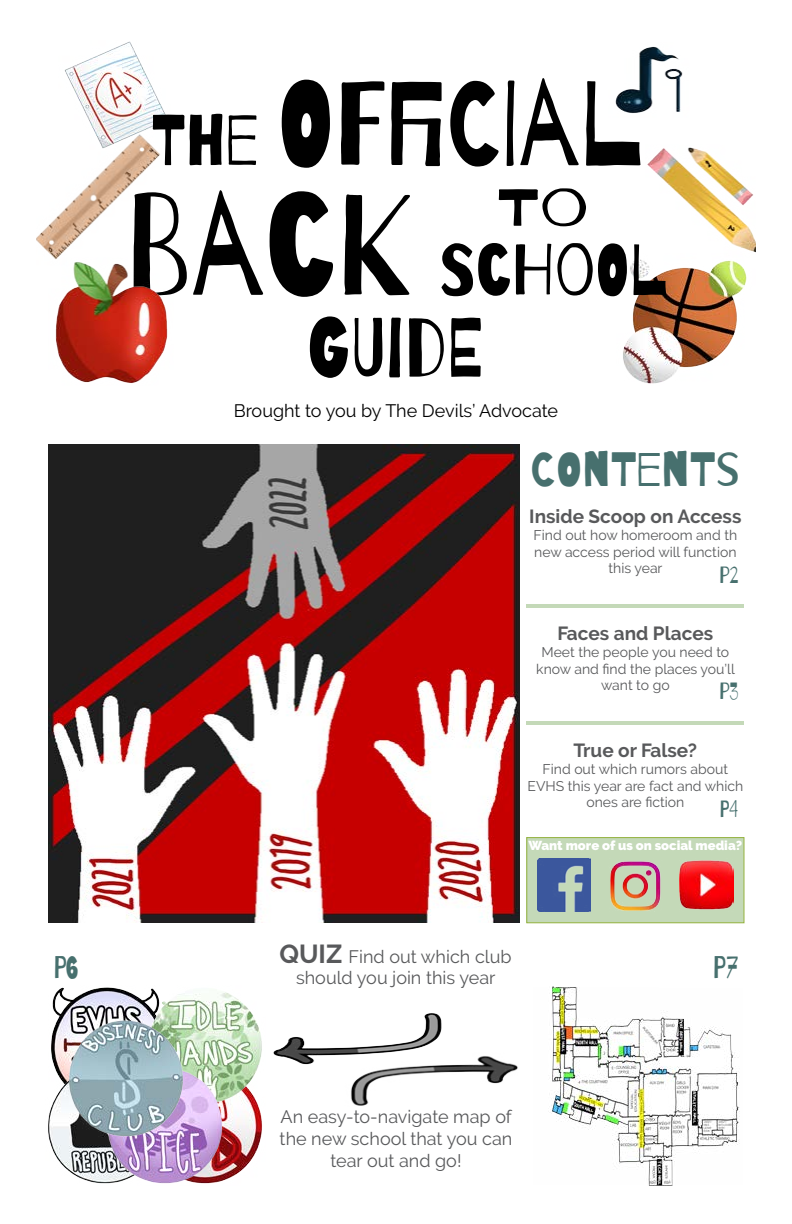
<style>
.page{position:relative;width:792px;height:1224px;background:#fff}
.page>*{position:absolute;margin:0;border:0;box-sizing:border-box;transform-origin:0 0}
.t1{font:119.7px "Barrio";color:#000;scale:.88 1}
.t2{font:83.8px "Barrio";color:#000;scale:.88 1}
.t3{font:71.8px "Barrio";color:#000;scale:.88 1}
.t4{font:52px "Barrio";color:#000;scale:1.5 1}
.t5{font:48px "Barrio";color:#47706e}
.t6{font:31.2px "Barrio";color:#47706e;scale:.77 1}
.t7{font:23.4px "Barrio";color:#47706e;scale:.77 1}
.t8{font:700 19px "Raleway";color:#58595b}
.t9{font:18px/21.6px "Raleway";color:#58595b;text-align:center}
.t10{font:18px "Raleway";color:#000}
.t11{font:14px/16.8px "Raleway";color:#58595b;text-align:center}
.t12{font:900 13px "Raleway";color:#fff}
.s1{font-size:71.8px}
.s2{font-size:143.6px}
.s3{font-weight:700;font-size:26px}
</style>
<div class="page">
<img style="left:623px;top:259px;width:124px;height:125px">
<img style="left:64px;top:41px;width:104px;height:79px">
<img style="left:48px;top:444px;width:472px;height:479px">
<hr style="left:527px;top:604px;width:217px;height:4px;background:#c4d9b8">
<hr style="left:527px;top:722px;width:217px;height:3px;background:#c4d9b8">
<div style="left:527px;top:838px;width:217px;height:85px;background:#c4d9b8"></div>
<div style="left:526px;top:837px;width:218px;height:86px;border:1px solid #96b340"></div>
<img style="left:537px;top:858px;width:54px;height:54px">
<img style="left:610px;top:861px;width:51px;height:50px">
<img style="left:680px;top:860px;width:54px;height:50px">
<img style="left:51px;top:987px;width:94px;height:79px">
<img style="left:36px;top:120px;width:131px;height:137px">
<img style="left:647px;top:147px;width:109px;height:106px">
<img style="left:615px;top:46px;width:68px;height:67px">
<img style="left:53px;top:257px;width:115px;height:126px">
<img style="left:273px;top:1013px;width:169px;height:52px">
<img style="left:338px;top:1032px;width:180px;height:74px">
<img style="left:551px;top:986px;width:189px;height:200px">
<img style="left:48px;top:1066px;width:58px;height:118px">
<img style="left:226px;top:1105px;width:36px;height:75px">
<img style="left:145px;top:988px;width:117px;height:117px">
<img style="left:106px;top:1066px;width:120px;height:118px">
<img style="left:66px;top:1018px;width:120px;height:120px">
<h1 class="t1" style="left:151px;top:60px;width:557px"><span class="s1">THE</span> OFFICIAL</h1>
<h3 class="t3" style="left:126px;top:232px;width:574px"><span class="s2">BACK</span> SCHOOL</h3>
<h2 class="t2" style="left:307px;top:303px;width:204px">GUIDE</h2>
<h3 class="t4" style="left:497px;top:180px;width:63px">TO</h3>
<p class="t10" style="left:234px;top:400px;width:326px">Brought to you by The Devils’ Advocate</p>
<h3 class="t5" style="left:531px;top:444px;width:211px">CONTENTS</h3>
<h3 class="t8" style="left:529px;top:506px;width:214px">Inside Scoop on Access</h3>
<p class="t11" style="left:534px;top:526px;width:205px">Find out how homeroom and th new access period will function this year</p>
<h3 class="t7" style="left:720px;top:563px;width:26px">P2</h3>
<h3 class="t8" style="left:558px;top:623px;width:157px">Faces and Places</h3>
<p class="t11" style="left:536px;top:643px;width:200px">Meet the people you need to know and find the places you’ll want to go</p>
<h3 class="t7" style="left:720px;top:679px;width:26px">P3</h3>
<h3 class="t8" style="left:574px;top:740px;width:125px">True or False?</h3>
<p class="t11" style="left:527px;top:760px;width:217px">Find out which rumors about<br>EVHS this year are fact and which ones are fiction</p>
<h3 class="t7" style="left:720px;top:797px;width:25px">P4</h3>
<p class="t12" style="left:529px;top:838px;width:215px">Want more of us on social media?</p>
<p class="t9" style="left:280px;top:946px;width:234px"><span class="s3">QUIZ</span> Find out which club should you join this year</p>
<h3 class="t6" style="left:54px;top:951px;width:33px">P6</h3>
<h3 class="t6" style="left:713px;top:951px;width:33px">P7</h3>
<p class="t9" style="left:280px;top:1106px;width:234px">An easy-to-navigate map of the new school that you can tear out and go!</p>
</div>
